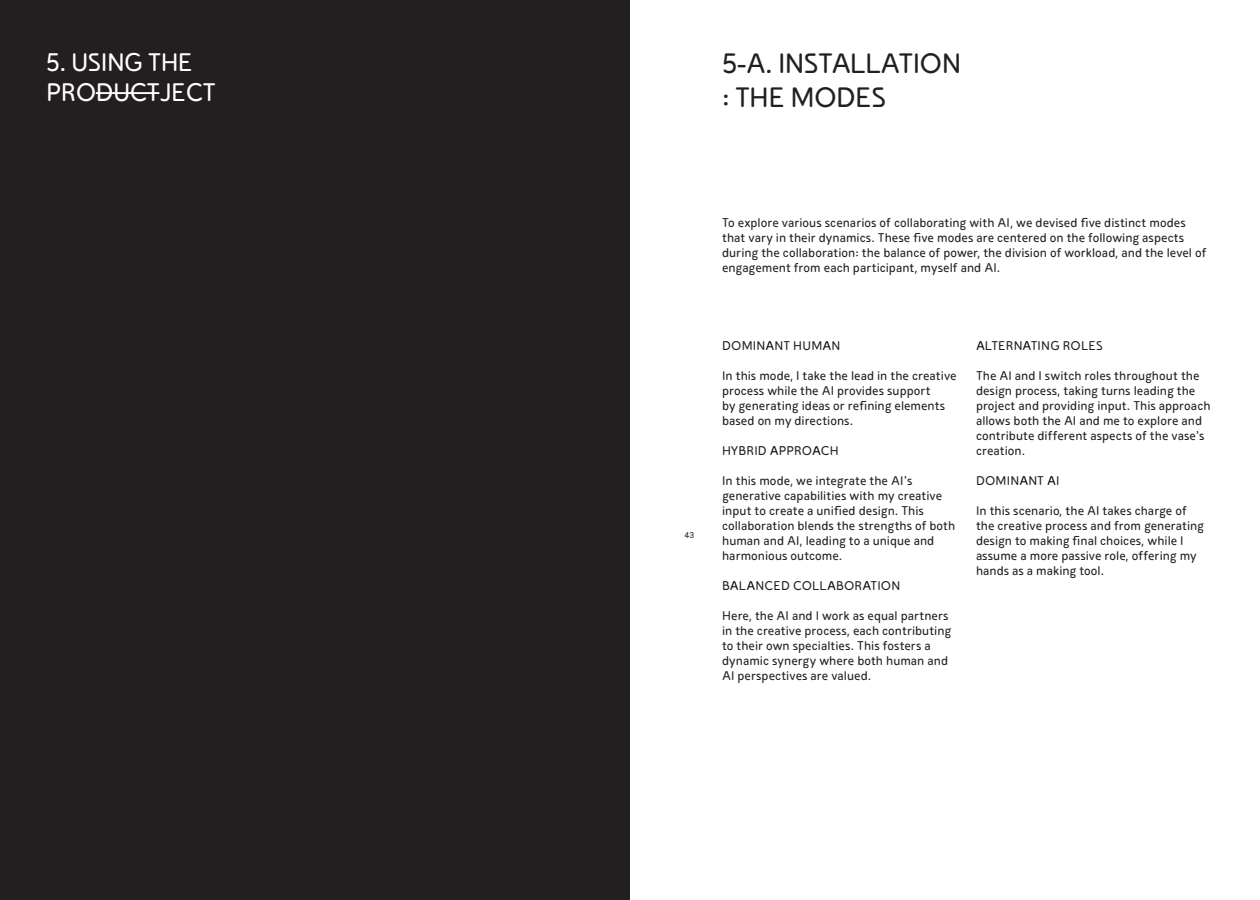
<style>
.page{position:relative;width:1260px;height:900px;background:#fff}
.page>*{position:absolute;margin:0;border:0;box-sizing:border-box;transform-origin:0 0}
.Section_Title{font:27.62px "Tadpole";letter-spacing:-.025em;color:#231f20}
.Section_Title___Whit{font:25px "Tadpole";letter-spacing:-.025em;color:#fff}
.Body{font:12.5px/15px "Tadpole";color:#231f20}
.t1{font:8.38px "Tadpole";color:#231f20}
.s1{color:#000}
</style>
<div class="page">
<div style="left:0;top:0;width:630px;height:900px;background:#231f20"></div>
<hr style="left:96px;top:92px;width:63px;height:2px;background:#fff">
<p class="Section_Title___Whit" style="left:46px;top:47px;width:148px">5. USING THE</p>
<p class="Section_Title___Whit" style="left:46px;top:77px;width:171px">PRODUCTJECT</p>
<p class="Section_Title" style="left:722px;top:46px;width:241px">5-A. INSTALLATION</p>
<p class="Section_Title" style="left:722px;top:79px;width:166px">: THE MODES</p>
<p class="t1" style="left:684px;top:530px;width:11px">43</p>
<p class="Body" style="left:722px;top:215px;width:486px">To explore various scenarios of collaborating with AI, we devised five distinct modes that vary in their dynamics. These five modes are centered on the following aspects during the collaboration: the balance of power, the division of workload, and the level of engagement from each participant, myself and AI.</p>
<p class="Body" style="left:722px;top:338px;width:120px">DOMIN<span class="s1">A</span>NT HUM<span class="s1">A</span>N</p>
<p class="Body" style="left:722px;top:368px;width:236px">In this mode, I take the lead in the creative process while the AI provides support<br>by generating ideas or refining elements based on my directions.</p>
<p class="Body" style="left:722px;top:443px;width:118px">HYBRID <span class="s1">A</span>PPRO<span class="s1">A</span>CH</p>
<p class="Body" style="left:722px;top:473px;width:235px">In this mode, we integrate the AI’s generative capabilities with my creative input to create a unified design. This collaboration blends the strengths of both human and AI, leading to a unique and harmonious outcome.</p>
<p class="Body" style="left:722px;top:578px;width:180px">B<span class="s1">A</span>L<span class="s1">A</span>NCED COLL<span class="s1">A</span>BOR<span class="s1">A</span>TION</p>
<p class="Body" style="left:722px;top:608px;width:231px">Here, the AI and I work as equal partners in the creative process, each contributing to their own specialties. This fosters a dynamic synergy where both human and AI perspectives are valued.</p>
<p class="Body" style="left:976px;top:338px;width:128px"><span class="s1">A</span>LTERN<span class="s1">A</span>TING ROLES</p>
<p class="Body" style="left:976px;top:368px;width:236px">The AI and I switch roles throughout the design process, taking turns leading the project and providing input. This approach allows both the AI and me to explore and contribute different aspects of the vase’s creation.</p>
<p class="Body" style="left:976px;top:473px;width:85px">DOMIN<span class="s1">A</span>NT <span class="s1">A</span>I</p>
<p class="Body" style="left:976px;top:503px;width:230px">In this scenario, the AI takes charge of the creative process and from generating design to making final choices, while I assume a more passive role, offering my hands as a making tool.</p>
</div>
